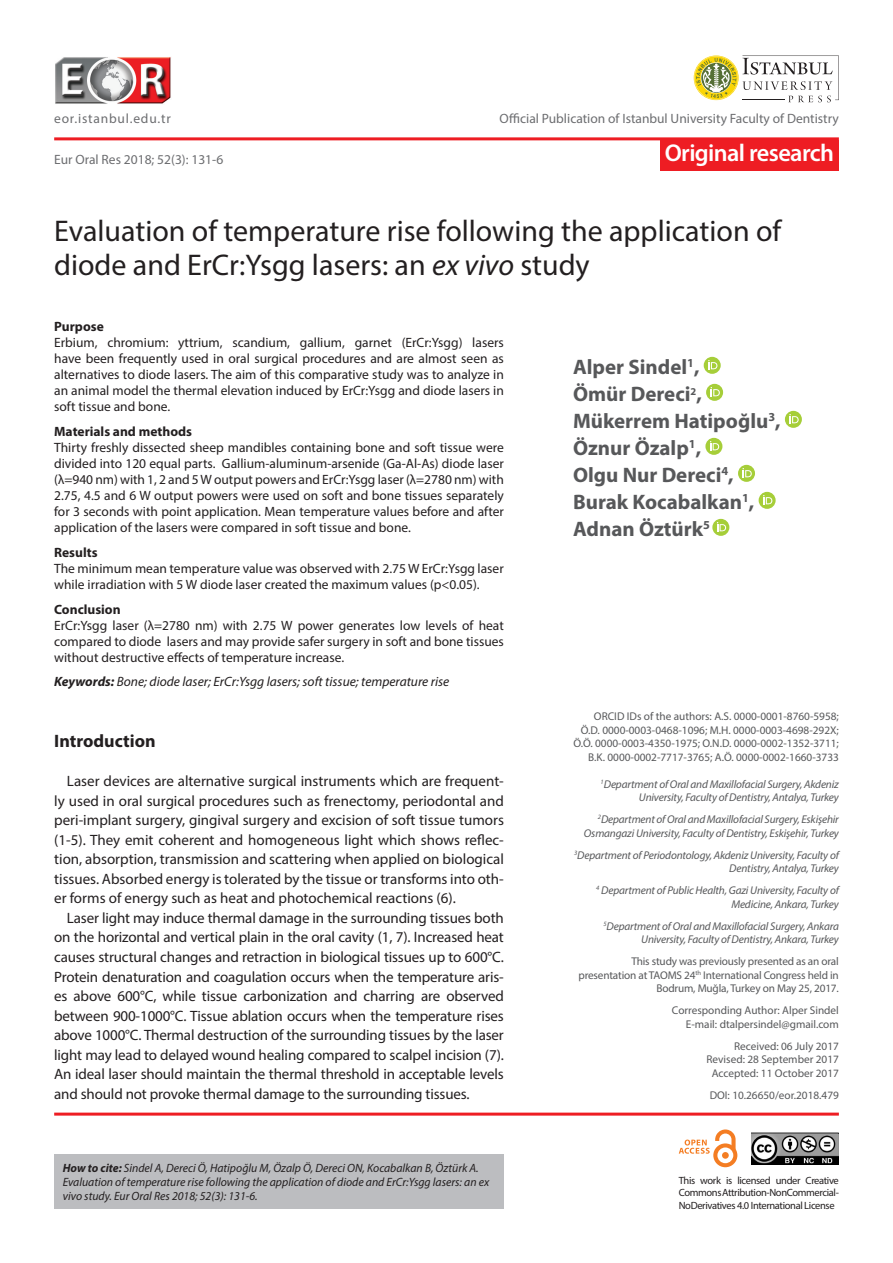
<style>
.page{position:relative;width:893px;height:1263px;background:#fff}
.page>*{position:absolute;margin:0;border:0;box-sizing:border-box;transform-origin:0 0}
.t1{font:30px/34.5px "Myriad Pro";color:#231f20}
.t2{font:600 24.3px "Myriad Pro";letter-spacing:-.025em;color:#fff}
.t3{font:700 21px/27px "Myriad Pro";color:#57585a}
.t4{font:700 18px "Myriad Pro";color:#231f20}
.t5{font:15px/19.5px "Myriad Pro";letter-spacing:-.01em;color:#231f20;text-align:justify}
.t6{font:13.5px/16px "Myriad Pro";color:#231f20;text-align:justify}
.t7{font:13.5px "Myriad Pro";color:#6c6d70}
.t8{font:italic 13.5px "Myriad Pro";color:#231f20}
.t9{font:700 13.5px "Myriad Pro";color:#231f20}
.t10{font:13.5px "Myriad Pro";letter-spacing:.06em;color:#6c6d70}
.t11{font:italic 12px/14.4px "Myriad Pro";color:#231f20}
.t12{font:11.25px/13.5px "Myriad Pro";color:#57585a;text-align:right}
.t13{font:italic 11.25px/13.5px "Myriad Pro";letter-spacing:-.015em;color:#57585a;text-align:right}
.t14{font:10.5px/12.6px "Myriad Pro";letter-spacing:-.035em;color:#231f20;text-align:justify}
.s1{font-style:italic}
.s2{font-weight:700}
</style>
<div class="page">
<img style="left:55px;top:57px;width:116px;height:47px">
<svg style="left:694px;top:56px;width:145px;height:46px"></svg>
<hr style="left:54px;top:137px;width:785px;height:3px;background:#ee1d23">
<div style="left:54px;top:1154px;width:450px;height:55px;background:#bcbdc0"></div>
<svg style="left:679px;top:1129px;width:58px;height:38px"></svg>
<img style="left:751px;top:1133px;width:88px;height:31px">
<hr style="left:54px;top:1112px;width:785px;height:3px;background:#ee1d23">
<svg style="left:704px;top:357px;width:17px;height:17px"></svg>
<svg style="left:708px;top:360px;width:9px;height:9px"></svg>
<svg style="left:706px;top:384px;width:17px;height:17px"></svg>
<svg style="left:711px;top:387px;width:9px;height:9px"></svg>
<div style="left:785px;top:411px;width:17px;height:17px;background:#a6ce39;border-radius:50%"></div>
<svg style="left:789px;top:414px;width:10px;height:9px"></svg>
<svg style="left:705px;top:438px;width:17px;height:17px"></svg>
<svg style="left:710px;top:441px;width:9px;height:9px"></svg>
<div style="left:738px;top:465px;width:17px;height:17px;background:#a6ce39;border-radius:50%"></div>
<svg style="left:742px;top:468px;width:10px;height:9px"></svg>
<svg style="left:759px;top:492px;width:17px;height:17px"></svg>
<svg style="left:763px;top:495px;width:9px;height:9px"></svg>
<svg style="left:712px;top:519px;width:17px;height:17px"></svg>
<svg style="left:717px;top:522px;width:9px;height:9px"></svg>
<div style="left:660px;top:140px;width:179px;height:31px;background:#ee1d23"></div>
<p class="t10" style="left:54px;top:111px;width:118px">eor.istanbul.edu.tr</p>
<p class="t7" style="left:500px;top:111px;width:341px">Official Publication of Istanbul University Faculty of Dentistry</p>
<p class="t2" style="left:665px;top:138px;width:171px">Original research</p>
<p class="t7" style="left:54px;top:152px;width:171px">Eur Oral Res 2018; 52(3): 131-6</p>
<p class="t1" style="left:54px;top:213px;width:729px">Evaluation of temperature rise following the application of diode and ErCr:Ysgg lasers: an <span class="s1">ex vivo</span> study</p>
<p class="t9" style="left:54px;top:318px;width:51px">Purpose</p>
<p class="t6" style="left:54px;top:334px;width:451px">Erbium, chromium: yttrium, scandium, gallium, garnet (ErCr:Ysgg) lasers have been frequently used in oral surgical procedures and are almost seen as alternatives to diode lasers. The aim of this comparative study was to analyze in an animal model the thermal elevation induced by ErCr:Ysgg and diode lasers in soft tissue and bone.</p>
<p class="t9" style="left:54px;top:423px;width:139px">Materials and methods</p>
<p class="t6" style="left:54px;top:439px;width:451px">Thirty freshly dissected sheep mandibles containing bone and soft tissue were divided into 120 equal parts. Gallium-aluminum-arsenide (Ga-Al-As) diode laser (λ=940 nm) with 1, 2 and 5 W output powers and ErCr:Ysgg laser (λ=2780 nm) with 2.75, 4.5 and 6 W output powers were used on soft and bone tissues separately for 3 seconds with point application. Mean temperature values before and after application of the lasers were compared in soft tissue and bone.</p>
<p class="t9" style="left:54px;top:543px;width:45px">Results</p>
<p class="t6" style="left:54px;top:560px;width:451px">The minimum mean temperature value was observed with 2.75 W ErCr:Ysgg laser while irradiation with 5 W diode laser created the maximum values (p&lt;0.05).</p>
<p class="t9" style="left:54px;top:600px;width:68px">Conclusion</p>
<p class="t6" style="left:54px;top:617px;width:451px">ErCr:Ysgg laser (λ=2780 nm) with 2.75 W power generates low levels of heat compared to diode lasers and may provide safer surgery in soft and bone tissues without destructive effects of temperature increase.</p>
<p class="t8" style="left:54px;top:673px;width:397px"><span class="s2">Keywords:</span> Bone; diode laser; ErCr:Ysgg lasers; soft tissue; temperature rise</p>
<p class="t4" style="left:54px;top:729px;width:103px">Introduction</p>
<p class="t5" style="left:54px;top:771px;width:451px;text-indent:13px">Laser devices are alternative surgical instruments which are frequent&shy;ly used in oral surgical procedures such as frenectomy, periodontal and peri-implant surgery, gingival surgery and excision of soft tissue tumors (1-5). They emit coherent and homogeneous light which shows reflec&shy;tion, absorption, transmission and scattering when applied on biological tissues. Absorbed energy is tolerated by the tissue or transforms into oth&shy;er forms of energy such as heat and photochemical reactions (6).</p>
<p class="t5" style="left:54px;top:908px;width:451px;text-indent:13px">Laser light may induce thermal damage in the surrounding tissues both on the horizontal and vertical plain in the oral cavity (1, 7). Increased heat causes structural changes and retraction in biological tissues up to 600°C.<br>Protein denaturation and coagulation occurs when the temperature aris&shy;es above 600°C, while tissue carbonization and charring are observed between 900-1000°C. Tissue ablation occurs when the temperature rises above 1000°C. Thermal destruction of the surrounding tissues by the laser light may lead to delayed wound healing compared to scalpel incision (7).<br>An ideal laser should maintain the thermal threshold in acceptable levels and should not provoke thermal damage to the surrounding tissues.</p>
<p class="t11" style="left:63px;top:1160px;width:428px"><span class="s2">How to cite:</span> Sindel A, Dereci Ö, Hatipoğlu M, Özalp Ö, Dereci ON, Kocabalkan B, Öztürk A.<br>Evaluation of temperature rise following the application of diode and ErCr:Ysgg lasers: an ex vivo study. Eur Oral Res 2018; 52(3): 131-6.</p>
<p class="t3" style="left:573px;top:353px;width:128px">Alper Sindel<sup>1</sup>,</p>
<p class="t3" style="left:573px;top:380px;width:130px">Ömür Dereci<sup>2</sup>,</p>
<p class="t3" style="left:573px;top:407px;width:209px">Mükerrem Hatipoğlu<sup>3</sup>,<br>Öznur Özalp<sup>1</sup>,</p>
<p class="t3" style="left:573px;top:461px;width:162px">Olgu Nur Dereci<sup>4</sup>,</p>
<p class="t3" style="left:573px;top:488px;width:183px">Burak Kocabalkan<sup>1</sup>,</p>
<p class="t3" style="left:573px;top:515px;width:138px">Adnan Öztürk<sup>5</sup></p>
<p class="t12" style="left:573px;top:709px;width:267px">ORCID IDs of the authors: A.S. 0000-0001-8760-5958; Ö.D. 0000-0003-0468-1096; M.H. 0000-0003-4698-292X; Ö.Ö. 0000-0003-4350-1975; O.N.D. 0000-0002-1352-3711; B.K. 0000-0002-7717-3765; A.Ö. 0000-0002-1660-3733</p>
<p class="t13" style="left:601px;top:777px;width:240px"><sup>1</sup>Department of Oral and Maxillofacial Surgery, Akdeniz<br>University, Faculty of Dentistry, Antalya, Turkey</p>
<p class="t13" style="left:584px;top:812px;width:256px"><sup>2</sup>Department of Oral and Maxillofacial Surgery, Eskişehir<br>Osmangazi University, Faculty of Dentistry, Eskişehir, Turkey</p>
<p class="t13" style="left:574px;top:848px;width:266px"><sup>3</sup>Department of Periodontology, Akdeniz University, Faculty of<br>Dentistry, Antalya, Turkey</p>
<p class="t13" style="left:596px;top:883px;width:244px"><sup>4</sup> Department of Public Health, Gazi University, Faculty of<br>Medicine, Ankara, Turkey</p>
<p class="t13" style="left:603px;top:919px;width:237px"><sup>5</sup>Department of Oral and Maxillofacial Surgery, Ankara<br>University, Faculty of Dentistry, Ankara, Turkey</p>
<p class="t12" style="left:578px;top:954px;width:262px">This study was previously presented as an oral presentation at TAOMS 24<sup>th</sup> International Congress held in<br>Bodrum, Muğla, Turkey on May 25, 2017.</p>
<p class="t12" style="left:672px;top:1003px;width:168px">Corresponding Author: Alper Sindel</p>
<p class="t12" style="left:686px;top:1017px;width:154px">E-mail: dtalpersindel@gmail.com</p>
<p class="t12" style="left:706px;top:1039px;width:134px">Received: 06 July 2017<br>Revised: 28 September 2017<br>Accepted: 11 October 2017</p>
<p class="t12" style="left:710px;top:1088px;width:131px">DOI: 10.26650/eor.2018.479</p>
<p class="t14" style="left:679px;top:1174px;width:162px">This work is licensed under Creative Commons Attribution-NonCommercial-NoDerivatives 4.0 International License</p>
</div>
